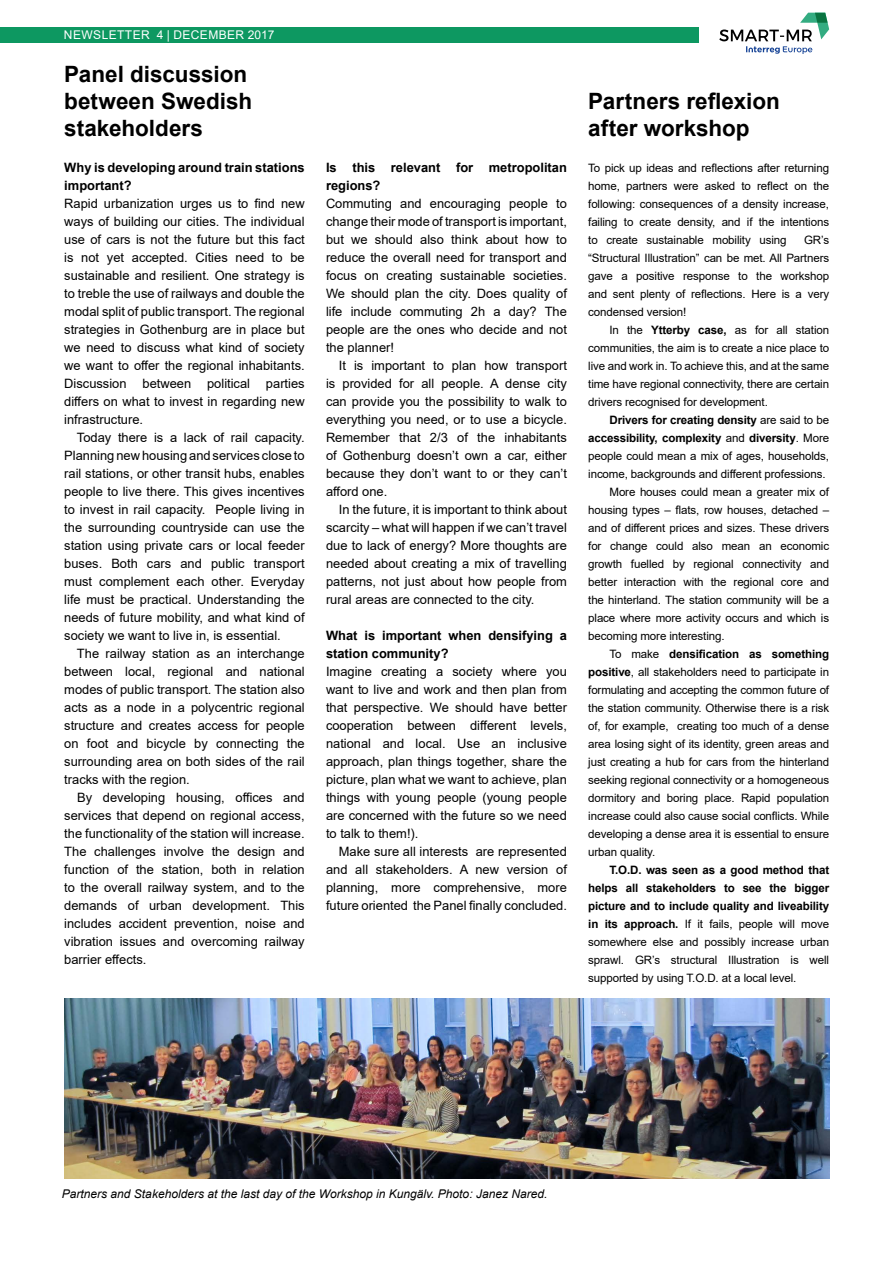
<style>
.page{position:relative;width:893px;height:1263px;background:#fff}
.page>*{position:absolute;margin:0;border:0;box-sizing:border-box;transform-origin:0 0}
.t1{font:700 22.5px/27px "Arial";color:#000}
.t2{font:12.9px/18px "Arial";color:#000;text-align:justify}
.t3{font:700 12.9px/18px "Arial";color:#000}
.t4{font:italic 12px "Arial";color:#000}
.t5{font:12px "Arial";letter-spacing:.035em;color:#fff}
.t6{font:11.55px/18px "Arial";letter-spacing:-.01em;color:#000;text-align:justify}
.t7{font:700 11.55px "Arial";letter-spacing:-.01em;color:#000}
.s1{font-weight:700}
.s2{font-weight:400}
</style>
<div class="page">
<img style="left:64px;top:998px;width:766px;height:180px">
<div style="left:0;top:28px;width:698px;height:15px;background:#0d9861"></div>
<svg style="left:719px;top:13px;width:110px;height:41px"></svg>
<p class="t5" style="left:64px;top:27px;width:212px">NEWSLETTER 4 | DECEMBER 2017</p>
<h1 class="t1" style="left:64px;top:61px;width:189px">Panel discussion between Swedish stakeholders</h1>
<p class="t3" style="left:64px;top:158px;width:242px">Why is developing around train stations important?</p>
<p class="t2" style="left:64px;top:194px;width:242px">Rapid urbanization urges us to find new ways of building our cities. The individual use of cars is not the future but this fact is not yet accepted. Cities need to be sustainable and resilient. One strategy is to treble the use of railways and double the modal split of public transport. The regional strategies in Gothenburg are in place but we need to discuss what kind of society we want to offer the regional inhabitants.<br>Discussion between political parties differs on what to invest in regarding new infrastructure.</p>
<p class="t2" style="left:64px;top:428px;width:242px;text-indent:13px">Today there is a lack of rail capacity.<br>Planning new housing and services close to rail stations, or other transit hubs, enables people to live there. This gives incentives to invest in rail capacity. People living in the surrounding countryside can use the station using private cars or local feeder buses. Both cars and public transport must complement each other. Everyday life must be practical. Understanding the needs of future mobility, and what kind of society we want to live in, is essential.</p>
<p class="t2" style="left:64px;top:644px;width:242px;text-indent:13px">The railway station as an interchange between local, regional and national modes of public transport. The station also acts as a node in a polycentric regional structure and creates access for people on foot and bicycle by connecting the surrounding area on both sides of the rail tracks with the region.</p>
<p class="t2" style="left:64px;top:788px;width:242px;text-indent:13px">By developing housing, offices and services that depend on regional access, the functionality of the station will increase.<br>The challenges involve the design and function of the station, both in relation to the overall railway system, and to the demands of urban development. This includes accident prevention, noise and vibration issues and overcoming railway barrier effects.</p>
<p class="t3" style="left:326px;top:158px;width:242px">Is this relevant for metropolitan regions?</p>
<p class="t2" style="left:326px;top:194px;width:242px">Commuting and encouraging people to change their mode of transport is important, but we should also think about how to reduce the overall need for transport and focus on creating sustainable societies.<br>We should plan the city. Does quality of life include commuting 2h a day? The people are the ones who decide and not the planner!</p>
<p class="t2" style="left:326px;top:356px;width:242px;text-indent:13px">It is important to plan how transport is provided for all people. A dense city can provide you the possibility to walk to everything you need, or to use a bicycle.<br>Remember that 2/3 of the inhabitants of Gothenburg doesn’t own a car, either because they don’t want to or they can’t afford one.</p>
<p class="t2" style="left:326px;top:500px;width:242px;text-indent:13px">In the future, it is important to think about scarcity – what will happen if we can’t travel due to lack of energy? More thoughts are needed about creating a mix of travelling patterns, not just about how people from rural areas are connected to the city.</p>
<p class="t3" style="left:326px;top:626px;width:242px">What is important when densifying a station community?</p>
<p class="t2" style="left:326px;top:662px;width:242px">Imagine creating a society where you want to live and work and then plan from that perspective. We should have better cooperation between different levels, national and local. Use an inclusive approach, plan things together, share the picture, plan what we want to achieve, plan things with young people (young people are concerned with the future so we need to talk to them!).</p>
<p class="t2" style="left:326px;top:842px;width:242px;text-indent:13px">Make sure all interests are represented and all stakeholders. A new version of planning, more comprehensive, more future oriented the Panel finally concluded.</p>
<h1 class="t1" style="left:588px;top:88px;width:193px">Partners reflexion after workshop</h1>
<p class="t6" style="left:588px;top:159px;width:242px">To pick up ideas and reflections after returning home, partners were asked to reflect on the following: consequences of a density increase, failing to create density, and if the intentions to create sustainable mobility using</p>
<p class="t6" style="left:588px;top:231px;width:242px;text-indent:216px">GR’s “Structural Illustration” can be met. All Partners gave a positive response to the workshop and sent plenty of reflections. Here is a very condensed version!</p>
<p class="t6" style="left:588px;top:321px;width:242px;text-indent:21px">In the <span class="s1">Ytterby case,</span> as for all station communities, the aim is to create a nice place to live and work in. To achieve this, and at the same time have regional connectivity, there are certain drivers recognised for development.</p>
<p class="t7" style="left:609px;top:412px;width:221px">Drivers for creating density <span class="s2">are said to be</span></p>
<p class="t7" style="left:588px;top:430px;width:242px">accessibility, complexity <span class="s2">and</span> diversity<span class="s2">. More</span></p>
<p class="t6" style="left:588px;top:447px;width:242px">people could mean a mix of ages, households,</p>
<p class="t6" style="left:588px;top:465px;width:239px">income, backgrounds and different professions.</p>
<p class="t6" style="left:609px;top:483px;width:221px">More houses could mean a greater mix of</p>
<p class="t6" style="left:588px;top:501px;width:242px">housing types – flats, row houses, detached –</p>
<p class="t6" style="left:588px;top:519px;width:242px">and of different prices and sizes. These drivers</p>
<p class="t6" style="left:588px;top:537px;width:242px">for change could also mean an economic</p>
<p class="t6" style="left:588px;top:555px;width:242px">growth fuelled by regional connectivity and</p>
<p class="t6" style="left:588px;top:573px;width:242px">better interaction with the regional core and</p>
<p class="t6" style="left:588px;top:591px;width:242px">the hinterland. The station community will be a</p>
<p class="t6" style="left:588px;top:609px;width:242px">place where more activity occurs and which is</p>
<p class="t6" style="left:588px;top:627px;width:138px">becoming more interesting.</p>
<p class="t7" style="left:609px;top:645px;width:221px"><span class="s2">To make</span> densification as something</p>
<p class="t6" style="left:588px;top:663px;width:242px"><span class="s1">positive</span>, all stakeholders need to participate in</p>
<p class="t6" style="left:588px;top:681px;width:242px">formulating and accepting the common future of</p>
<p class="t6" style="left:588px;top:698px;width:242px">the station community. Otherwise there is a risk</p>
<p class="t6" style="left:588px;top:716px;width:242px">of, for example, creating too much of a dense</p>
<p class="t6" style="left:588px;top:734px;width:242px">area losing sight of its identity, green areas and</p>
<p class="t6" style="left:588px;top:752px;width:242px">just creating a hub for cars from the hinterland</p>
<p class="t6" style="left:588px;top:770px;width:242px">seeking regional connectivity or a homogeneous</p>
<p class="t6" style="left:588px;top:788px;width:242px">dormitory and boring place. Rapid population</p>
<p class="t6" style="left:588px;top:806px;width:242px">increase could also cause social conflicts. While</p>
<p class="t6" style="left:588px;top:824px;width:242px">developing a dense area it is essential to ensure</p>
<p class="t6" style="left:588px;top:842px;width:68px">urban quality.</p>
<p class="t6" style="left:588px;top:860px;width:242px;text-indent:21px"><span class="s1">T.O.D. was seen as a good method that helps all stakeholders to see the bigger picture and to include quality and liveability in its approach.</span> If it fails, people will move somewhere else and possibly increase urban sprawl. GR’s structural Illustration is well supported by using T.O.D. at a local level.</p>
<p class="t4" style="left:62px;top:1186px;width:487px">Partners and Stakeholders at the last day of the Workshop in Kungälv. Photo: Janez Nared.</p>
</div>
